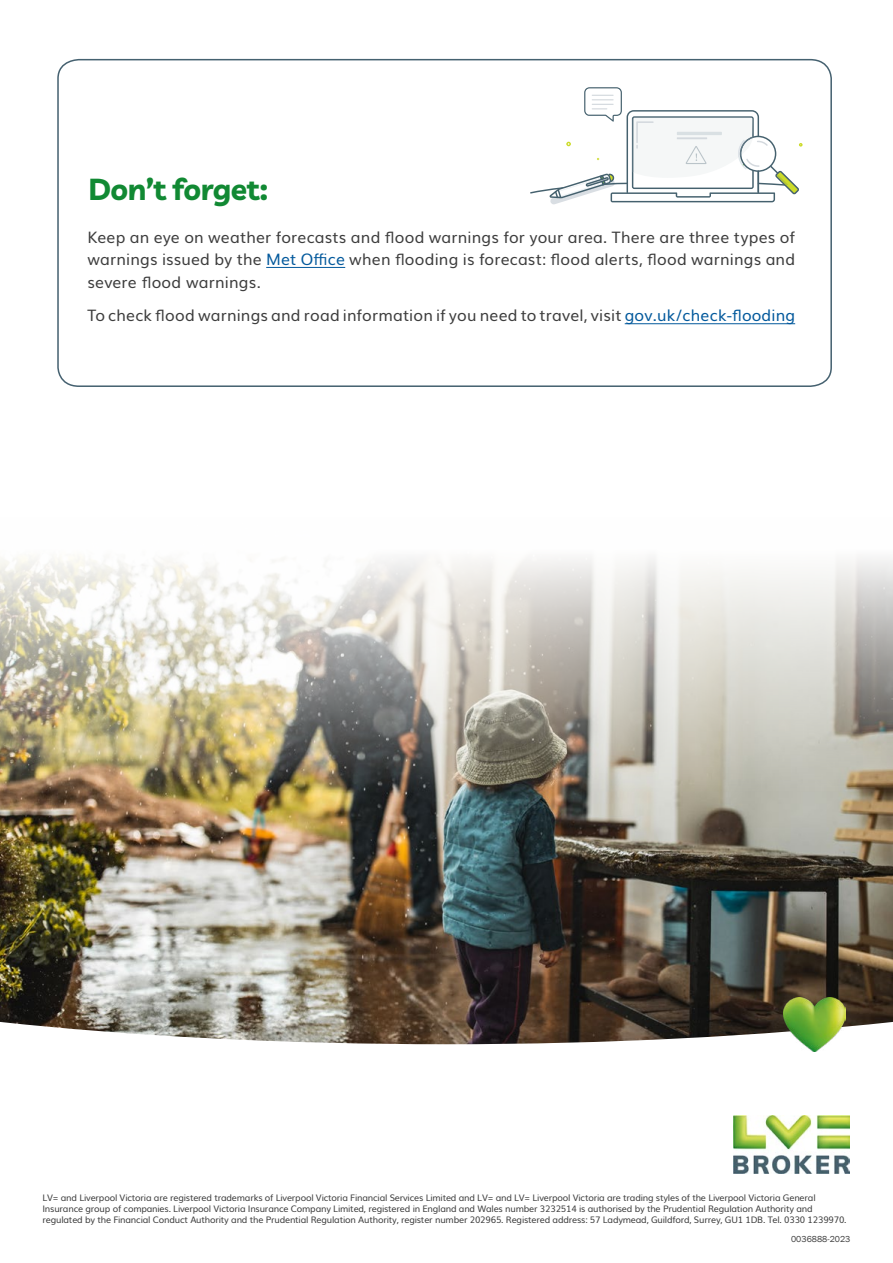
<style>
.page{position:relative;width:893px;height:1263px;background:#fff}
.page>*{position:absolute;margin:0;border:0;box-sizing:border-box;transform-origin:0 0}
.t1{font:700 30px "Livvic";letter-spacing:-.02em;color:#118933}
.t2{font:15.75px/22.5px "Muli";letter-spacing:.01em;color:#3d3d3d;text-align:justify}
.t3{font:9px/10.8px "Muli";letter-spacing:-.02em;color:#3d3d3d}
.t4{font:8.85px "Franklin Gothic";color:#3d3d3d}
.s1{color:#03599c}
</style>
<div class="page">
<svg style="left:57px;top:58px;width:775px;height:329px"></svg>
<hr style="left:266px;top:267px;width:79px;height:1px;background:#03599c">
<hr style="left:625px;top:323px;width:170px;height:1px;background:#03599c">
<img style="left:0;top:557px;width:893px;height:465px">
<svg style="left:1px;top:1022px;width:891px;height:152px"></svg>
<img style="left:733px;top:1115px;width:117px;height:58px">
<img style="left:783px;top:997px;width:62px;height:55px">
<svg style="left:530px;top:87px;width:273px;height:117px"></svg>
<p class="t1" style="left:89px;top:166px;width:181px">Don’t forget:</p>
<p class="t2" style="left:88px;top:224px;width:709px">Keep an eye on weather forecasts and flood warnings for your area. There are three types of warnings issued by the <span class="s1">Met Office</span> when flooding is forecast: flood alerts, flood warnings and severe flood warnings.</p>
<p class="t2" style="left:88px;top:303px;width:709px">To check flood warnings and road information if you need to travel, visit <span class="s1">gov.uk/check-flooding</span></p>
<p class="t3" style="left:43px;top:1192px;width:806px">LV= and Liverpool Victoria are registered trademarks of Liverpool Victoria Financial Services Limited and LV= and LV= Liverpool Victoria are trading styles of the Liverpool Victoria General<br>Insurance group of companies. Liverpool Victoria Insurance Company Limited, registered in England and Wales number 3232514 is authorised by the Prudential Regulation Authority and regulated by the Financial Conduct Authority and the Prudential Regulation Authority, register number 202965. Registered address: 57 Ladymead, Guildford, Surrey, GU1 1DB. Tel. 0330 1239970.</p>
<p class="t4" style="left:791px;top:1234px;width:61px;rotate:-1deg">0036888-2023</p>
</div>
